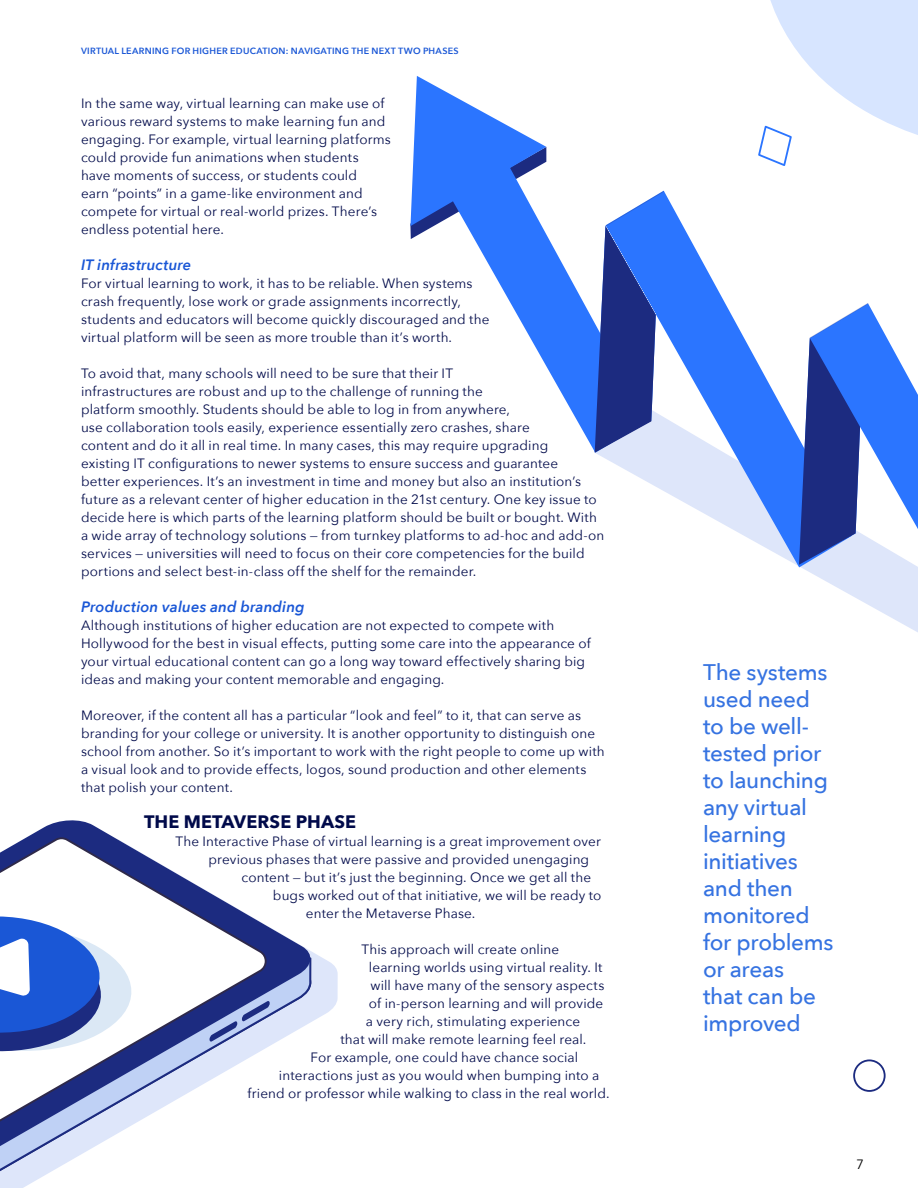
<style>
.page{position:relative;width:918px;height:1188px;background:#fff}
.page>*{position:absolute;margin:0;border:0;box-sizing:border-box;transform-origin:0 0}
.t1{font:500 22.5px/27px "Avenir Next";letter-spacing:-.015em;color:#3673e1}
.t2{font:700 18px "Avenir Next";letter-spacing:.005em;color:#000a4a}
.t3{font:italic 600 15px "Avenir Next";letter-spacing:.01em;color:#1a57d6}
.t4{font:13.5px/18px "Avenir Next";letter-spacing:.01em;color:#000a4a}
.t5{font:13.5px "Avenir Next";color:#000}
.t6{font:600 9px "Avenir Next";letter-spacing:.03em;color:#1a57d6}
</style>
<div class="page">
<svg style="left:799px;top:565px;width:119px;height:67px;fill:#e0e7fa"></svg>
<svg style="left:596px;top:191px;width:256px;height:376px"></svg>
<svg style="left:474px;top:147px;width:121px;height:306px"></svg>
<svg style="left:799px;top:303px;width:119px;height:262px"></svg>
<svg style="left:595px;top:191px;width:69px;height:262px"></svg>
<svg style="left:410px;top:76px;width:136px;height:163px"></svg>
<svg style="left:314px;top:953px;width:24px;height:67px;fill:#dee6fa"></svg>
<svg style="left:0;top:820px;width:314px;height:368px"></svg>
<svg style="left:268px;top:1001px;width:2px;height:41px"></svg>
<svg style="left:0;top:837px;width:267px;height:320px"></svg>
<svg style="left:0;top:910px;width:145px;height:147px"></svg>
<div style="left:853px;top:1059px;width:33px;height:33px;border:2px solid #1c2b80;border-radius:50%"></div>
<svg style="left:758px;top:0;width:160px;height:166px"></svg>
<p class="t6" style="left:81px;top:46px;width:379px">VIRTUAL LEARNING FOR HIGHER EDUCATION: NAVIGATING THE NEXT TWO PHASES</p>
<p class="t4" style="left:81px;top:95px;width:311px">In the same way, virtual learning can make use of various reward systems to make learning fun and engaging. For example, virtual learning platforms could provide fun animations when students have moments of success, or students could<br>earn “points” in a game-like environment and compete for virtual or real-world prizes. There’s endless potential here.</p>
<p class="t3" style="left:81px;top:258px;width:112px">IT infrastructure</p>
<p class="t4" style="left:81px;top:275px;width:410px">For virtual learning to work, it has to be reliable. When systems crash frequently, lose work or grade assignments incorrectly, students and educators will become quickly discouraged and the virtual platform will be seen as more trouble than it’s worth.</p>
<p class="t4" style="left:81px;top:365px;width:525px">To avoid that, many schools will need to be sure that their IT<br>infrastructures are robust and up to the challenge of running the<br>platform smoothly. Students should be able to log in from anywhere,<br>use collaboration tools easily, experience essentially zero crashes, share<br>content and do it all in real time. In many cases, this may require upgrading<br>existing IT configurations to newer systems to ensure success and guarantee<br>better experiences. It’s an investment in time and money but also an institution’s future as a relevant center of higher education in the 21st century. One key issue to decide here is which parts of the learning platform should be built or bought. With a wide array of technology solutions — from turnkey platforms to ad-hoc and add-on services — universities will need to focus on their core competencies for the build portions and select best-in-class off the shelf for the remainder.</p>
<p class="t3" style="left:81px;top:594px;width:225px">Production values and branding</p>
<p class="t4" style="left:81px;top:617px;width:511px">Although institutions of higher education are not expected to compete with Hollywood for the best in visual effects, putting some care into the appearance of your virtual educational content can go a long way toward effectively sharing big ideas and making your content memorable and engaging.</p>
<p class="t4" style="left:81px;top:706px;width:525px">Moreover, if the content all has a particular “look and feel” to it, that can serve as branding for your college or university. It is another opportunity to distinguish one school from another. So it’s important to work with the right people to come up with a visual look and to provide effects, logos, sound production and other elements that polish your content.</p>
<h2 class="t2" style="left:144px;top:814px;width:214px">THE METAVERSE PHASE</h2>
<p class="t4" style="left:176px;top:833px;width:427px">The Interactive Phase of virtual learning is a great improvement over</p>
<p class="t4" style="left:208px;top:851px;width:382px">previous phases that were passive and provided unengaging</p>
<p class="t4" style="left:241px;top:869px;width:351px">content — but it’s just the beginning. Once we get all the</p>
<p class="t4" style="left:273px;top:887px;width:330px">bugs worked out of that initiative, we will be ready to</p>
<p class="t4" style="left:306px;top:905px;width:171px">enter the Metaverse Phase.</p>
<p class="t4" style="left:361px;top:941px;width:199px">This approach will create online</p>
<p class="t4" style="left:369px;top:959px;width:235px">learning worlds using virtual reality. It</p>
<p class="t4" style="left:370px;top:977px;width:235px">will have many of the sensory aspects</p>
<p class="t4" style="left:369px;top:995px;width:236px">of in-person learning and will provide</p>
<p class="t4" style="left:366px;top:1013px;width:216px">a very rich, stimulating experience</p>
<p class="t4" style="left:340px;top:1031px;width:248px">that will make remote learning feel real.</p>
<p class="t4" style="left:310px;top:1049px;width:269px">For example, one could have chance social</p>
<p class="t4" style="left:279px;top:1067px;width:322px">interactions just as you would when bumping into a</p>
<p class="t4" style="left:247px;top:1085px;width:364px">friend or professor while walking to class in the real world.</p>
<h1 class="t1" style="left:703px;top:661px;width:132px">The systems used need to be well&shy;tested prior to launching any virtual learning initiatives and then monitored for problems or areas<br>that can be improved</h1>
<p class="t5" style="left:856px;top:1158px;width:9px">7</p>
</div>
